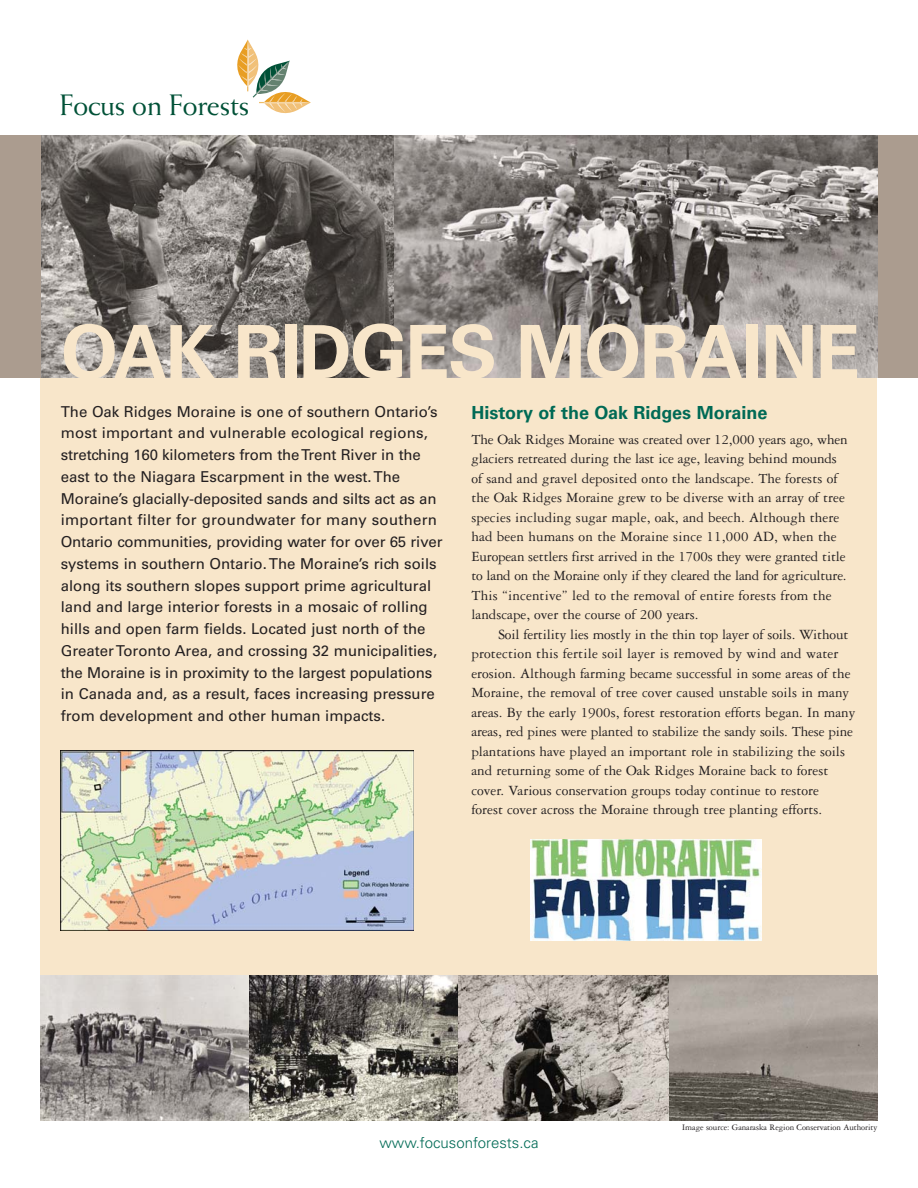
<style>
.page{position:relative;width:918px;height:1188px;background:#fff}
.page>*{position:absolute;margin:0;border:0;box-sizing:border-box;transform-origin:0 0}
.t1{font:700 73.5px "Univers";letter-spacing:-.02em;color:#f8e6ca}
.t2{font:29.7px "Weiss";letter-spacing:-.015em;color:#005137}
.t3{font:700 18px "Univers";color:#006a55}
.t4{font:15px/19.5px "Garamond Three";color:#231f20}
.t5{font:15px/21.8px "Univers";color:#231f20}
.t6{font:300 15px "Univers";color:#006a55}
.t7{font:9px "Garamond Three";letter-spacing:-.005em;color:#231f20}
</style>
<div class="page">
<div style="left:40px;top:378px;width:838px;height:597px;background:#f8e6ca"></div>
<img style="left:40px;top:135px;width:355px;height:243px">
<div style="left:0;top:135px;width:40px;height:243px;background:#ab9c8f"></div>
<div style="left:878px;top:135px;width:40px;height:243px;background:#ab9c8f"></div>
<svg style="left:237px;top:40px;width:74px;height:74px"></svg>
<svg style="left:395px;top:135px;width:482px;height:243px;background:#8f8986"></svg>
<img style="left:40px;top:975px;width:210px;height:145px">
<svg style="left:250px;top:975px;width:209px;height:145px;background:#78746d"></svg>
<svg style="left:668px;top:975px;width:209px;height:145px;background:#968e86"></svg>
<img style="left:61px;top:750px;width:353px;height:180px">
<svg style="left:459px;top:975px;width:209px;height:145px;background:#9c968f"></svg>
<img style="left:531px;top:839px;width:230px;height:101px">
<h2 class="t2" style="left:60px;top:93px;width:191px">Focus on Forests</h2>
<h1 class="t1" style="left:61px;top:325px;width:801px">OAK RIDGES MORAINE</h1>
<p class="t5" style="left:61px;top:402px;width:383px">The Oak Ridges Moraine is one of southern Ontario’s most important and vulnerable ecological regions, stretching 160 kilometers from the Trent River in the east to the Niagara Escarpment in the west. The Moraine’s glacially-deposited sands and silts act as an important filter for groundwater for many southern Ontario communities, providing water for over 65 river systems in southern Ontario. The Moraine’s rich soils along its southern slopes support prime agricultural land and large interior forests in a mosaic of rolling hills and open farm fields. Located just north of the Greater Toronto Area, and crossing 32 municipalities, the Moraine is in proximity to the largest populations in Canada and, as a result, faces increasing pressure from development and other human impacts.</p>
<p class="t3" style="left:471px;top:406px;width:297px">History of the Oak Ridges Moraine</p>
<p class="t4" style="left:471px;top:431px;width:378px">The Oak Ridges Moraine was created over 12,000 years ago, when glaciers retreated during the last ice age, leaving behind mounds of sand and gravel deposited onto the landscape. The forests of the Oak Ridges Moraine grew to be diverse with an array of tree species including sugar maple, oak, and beech. Although there had been humans on the Moraine since 11,000 AD, when the European settlers first arrived in the 1700s they were granted title to land on the Moraine only if they cleared the land for agriculture.<br>This “incentive” led to the removal of entire forests from the landscape, over the course of 200 years.</p>
<p class="t4" style="left:471px;top:626px;width:385px;text-indent:27px">Soil fertility lies mostly in the thin top layer of soils. Without protection this fertile soil layer is removed by wind and water erosion. Although farming became successful in some areas of the Moraine, the removal of tree cover caused unstable soils in many areas. By the early 1900s, forest restoration efforts began. In many areas, red pines were planted to stabilize the sandy soils. These pine plantations have played an important role in stabilizing the soils and returning some of the Oak Ridges Moraine back to forest cover. Various conservation groups today continue to restore<br>forest cover across the Moraine through tree planting efforts.</p>
<p class="t6" style="left:379px;top:1137px;width:161px">www.focusonforests.ca</p>
<p class="t7" style="left:682px;top:1124px;width:197px">Image source: Ganaraska Region Conservation Authority</p>
</div>
